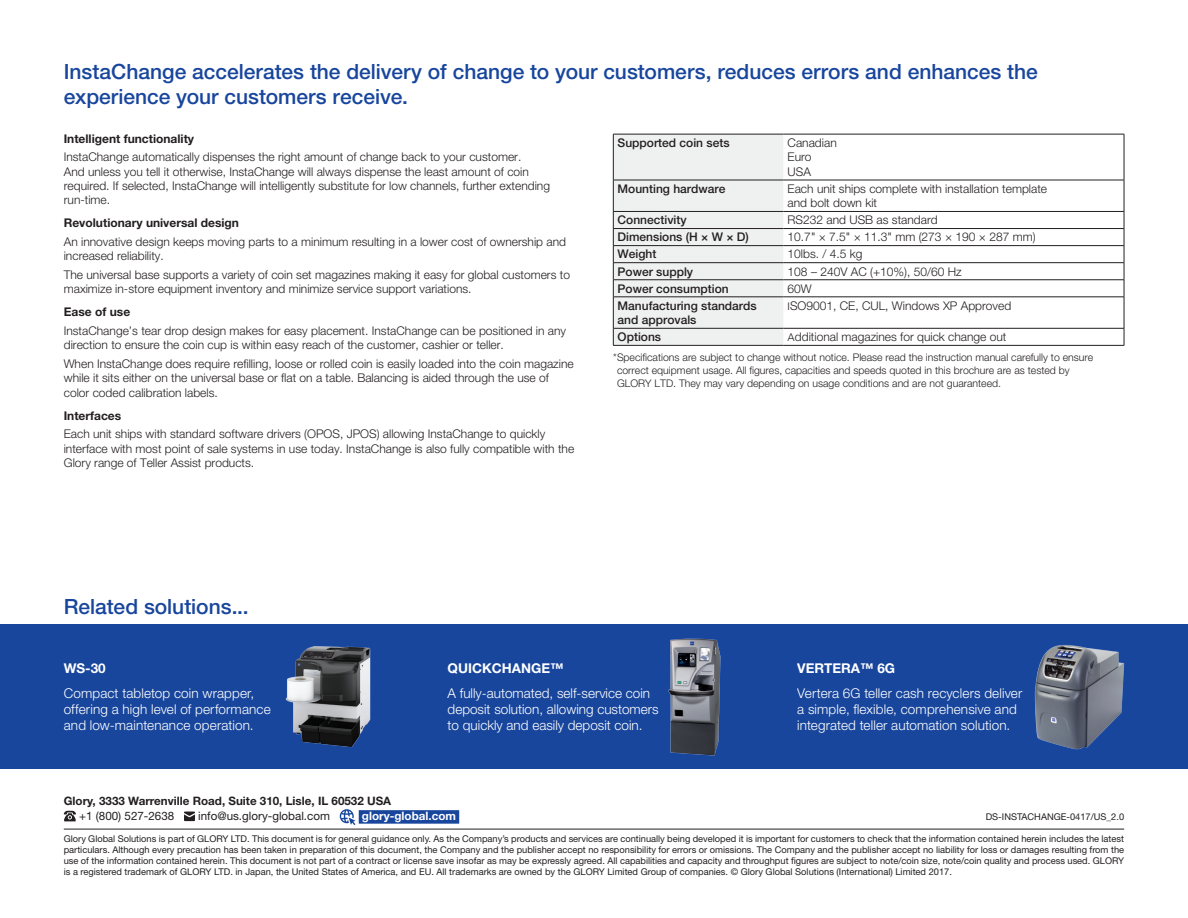
<style>
.page{position:relative;width:1188px;height:918px;background:#fff}
.page>*{position:absolute;margin:0;border:0;box-sizing:border-box;transform-origin:0 0}
.t1{font:500 21px/25.2px "Helvetica Neue LT Std";color:#18469d}
.t2{font:300 13.5px/16.2px "Helvetica Neue LT Std";letter-spacing:.005em;color:#fff}
.t3{font:700 13.5px "Helvetica Neue LT Std";color:#fff}
.t4{font:300 12px/14.4px "Helvetica Neue LT Std";color:#231f20}
.t5{font:500 12px/14.4px "Helvetica Neue LT Std";color:#231f20}
.t6{font:700 12px "Helvetica Neue LT Std";color:#231f20}
.t7{font:700 11.7px "Helvetica Neue LT Std";color:#231f20}
.t8{font:11.7px "Helvetica Neue LT Std";color:#231f20}
.t9{font:700 11.7px "Helvetica Neue LT Std";color:#fff}
.t10{font:300 10.5px/12.6px "Helvetica Neue LT Std";color:#231f20}
.t11{font:9.3px/11.1px "Helvetica Neue LT Std";color:#231f20;text-align:justify}
.s1{font-family:"Frutiger LT Std";font-size:10.8px}
</style>
<div class="page">
<div style="left:0;top:625px;width:1188px;height:144px;background:#18469d"></div>
<hr style="left:64px;top:829px;width:1060px;height:1px;background:#231f20">
<div style="left:359px;top:810px;width:100px;height:14px;background:#18469d"></div>
<svg style="left:64px;top:811px;width:12px;height:10px"></svg>
<svg style="left:184px;top:812px;width:11px;height:9px"></svg>
<svg style="left:340px;top:809px;width:16px;height:16px"></svg>
<hr style="left:783px;top:134px;width:341px;height:1px;background:#231f20">
<hr style="left:1124px;top:134px;width:1px;height:46px;background:#231f20">
<hr style="left:783px;top:180px;width:341px;height:1px;background:#231f20">
<hr style="left:1124px;top:180px;width:1px;height:31px;background:#231f20">
<hr style="left:783px;top:211px;width:341px;height:1px;background:#231f20">
<hr style="left:783px;top:228px;width:341px;height:1px;background:#231f20">
<hr style="left:783px;top:245px;width:341px;height:1px;background:#231f20">
<hr style="left:783px;top:262px;width:341px;height:1px;background:#231f20">
<hr style="left:783px;top:280px;width:341px;height:1px;background:#231f20">
<svg style="left:1124px;top:212px;width:1px;height:85px"></svg>
<hr style="left:783px;top:297px;width:341px;height:1px;background:#231f20">
<hr style="left:1124px;top:297px;width:1px;height:31px;background:#231f20">
<svg style="left:613px;top:134px;width:170px;height:211px"></svg>
<hr style="left:783px;top:328px;width:341px;height:1px;background:#231f20">
<svg style="left:1124px;top:328px;width:1px;height:17px"></svg>
<hr style="left:613px;top:345px;width:170px;height:1px;background:#231f20">
<hr style="left:783px;top:345px;width:341px;height:1px;background:#231f20">
<img style="left:285px;top:646px;width:86px;height:102px">
<img style="left:668px;top:638px;width:53px;height:118px">
<img style="left:1034px;top:645px;width:91px;height:105px">
<h1 class="t1" style="left:64px;top:58px;width:976px">InstaChange accelerates the delivery of change to your customers, reduces errors and enhances the experience your customers receive.</h1>
<p class="t6" style="left:64px;top:131px;width:132px">Intelligent functionality</p>
<p class="t4" style="left:64px;top:149px;width:488px">InstaChange automatically dispenses the right amount of change back to your customer.<br>And unless you tell it otherwise, InstaChange will always dispense the least amount of coin required. If selected, InstaChange will intelligently substitute for low channels, further extending run-time.</p>
<p class="t6" style="left:64px;top:216px;width:177px">Revolutionary universal design</p>
<p class="t4" style="left:64px;top:234px;width:504px">An innovative design keeps moving parts to a minimum resulting in a lower cost of ownership and increased reliability.</p>
<p class="t4" style="left:64px;top:267px;width:508px">The universal base supports a variety of coin set magazines making it easy for global customers to maximize in-store equipment inventory and minimize service support variations.</p>
<p class="t6" style="left:64px;top:305px;width:68px">Ease of use</p>
<p class="t4" style="left:64px;top:323px;width:504px">InstaChange’s tear drop design makes for easy placement. InstaChange can be positioned in any direction to ensure the coin cup is within easy reach of the customer, cashier or teller.</p>
<p class="t4" style="left:64px;top:356px;width:511px">When InstaChange does require refilling, loose or rolled coin is easily loaded into the coin magazine while it sits either on the universal base or flat on a table. Balancing is aided through the use of color coded calibration labels.</p>
<p class="t6" style="left:64px;top:408px;width:59px">Interfaces</p>
<p class="t4" style="left:64px;top:427px;width:512px">Each unit ships with standard software drivers (OPOS, JPOS) allowing InstaChange to quickly interface with most point of sale systems in use today. InstaChange is also fully compatible with the<br>Glory range of Teller Assist products.</p>
<p class="t5" style="left:618px;top:135px;width:114px">Supported coin sets</p>
<p class="t4" style="left:788px;top:135px;width:51px">Canadian<br>Euro<br>USA</p>
<p class="t5" style="left:618px;top:181px;width:109px">Mounting hardware</p>
<p class="t4" style="left:788px;top:181px;width:261px">Each unit ships complete with installation template and bolt down kit</p>
<p class="t5" style="left:618px;top:213px;width:71px">Connectivity</p>
<p class="t4" style="left:788px;top:213px;width:152px">RS232 and USB as standard</p>
<p class="t5" style="left:618px;top:230px;width:133px">Dimensions (H × W × D)</p>
<p class="t4" style="left:788px;top:230px;width:250px">10.7" × 7.5" × 11.3" mm (273 × 190 × 287 mm)</p>
<p class="t5" style="left:618px;top:247px;width:40px">Weight</p>
<p class="t4" style="left:788px;top:247px;width:76px">10lbs. / 4.5 kg</p>
<p class="t5" style="left:618px;top:264px;width:77px">Power supply</p>
<p class="t4" style="left:788px;top:264px;width:176px">108 – 240V AC (+10%), 50/60 Hz</p>
<p class="t5" style="left:618px;top:281px;width:113px">Power consumption</p>
<p class="t4" style="left:788px;top:281px;width:26px">60W</p>
<p class="t5" style="left:618px;top:298px;width:141px">Manufacturing standards and approvals</p>
<p class="t4" style="left:788px;top:298px;width:225px"><span class="s1">I</span>SO9001, CE, CUL, Windows XP Approved</p>
<p class="t5" style="left:618px;top:330px;width:45px">Options</p>
<p class="t4" style="left:788px;top:329px;width:220px"><span class="s1">A</span>dditional magazines for quick change out</p>
<p class="t10" style="left:617px;top:351px;width:478px;text-indent:-4px">*Specifications are subject to change without notice. Please read the instruction manual carefully to ensure correct equipment usage. All figures, capacities and speeds quoted in this brochure are as tested by<br>GLORY LTD. They may vary depending on usage conditions and are not guaranteed.</p>
<h1 class="t1" style="left:64px;top:594px;width:186px">Related solutions...</h1>
<p class="t3" style="left:64px;top:660px;width:44px">WS-30</p>
<p class="t2" style="left:64px;top:685px;width:209px">Compact tabletop coin wrapper, offering a high level of performance and low-maintenance operation.</p>
<p class="t3" style="left:448px;top:660px;width:117px">QUICKCHANGE™</p>
<p class="t2" style="left:448px;top:685px;width:213px">A fully-automated, self-service coin deposit solution, allowing customers to quickly and easily deposit coin.</p>
<p class="t3" style="left:797px;top:660px;width:99px">VERTERA™ 6G</p>
<p class="t2" style="left:797px;top:685px;width:227px">Vertera 6G teller cash recyclers deliver a simple, flexible, comprehensive and integrated teller automation solution.</p>
<p class="t7" style="left:64px;top:794px;width:329px">Glory, 3333 Warrenville Road, Suite 310, Lisle, IL 60532 USA</p>
<p class="t8" style="left:79px;top:809px;width:97px">+1 (800) 527-2638</p>
<p class="t8" style="left:198px;top:809px;width:133px">info@us.glory-global.com</p>
<p class="t9" style="left:362px;top:809px;width:96px">glory-global.com</p>
<p class="t11" style="left:64px;top:833px;width:1062px">Glory Global Solutions is part of GLORY LTD. This document is for general guidance only. As the Company’s products and services are continually being developed it is important for customers to check that the information contained herein includes the latest particulars. Although every precaution has been taken in preparation of this document, the Company and the publisher accept no responsibility for errors or omissions. The Company and the publisher accept no liability for loss or damages resulting from the use of the information contained herein. This document is not part of a contract or license save insofar as may be expressly agreed. All capabilities and capacity and throughput figures are subject to note/coin size, note/coin quality and process used. GLORY is a registered trademark of GLORY LTD. in Japan, the United States of America, and EU. All trademarks are owned by the GLORY Limited Group of companies. © Glory Global Solutions (International) Limited 2017.</p>
<p class="t11" style="left:986px;top:811px;width:140px">DS-INSTACHANGE-0417/US_2.0</p>
</div>
